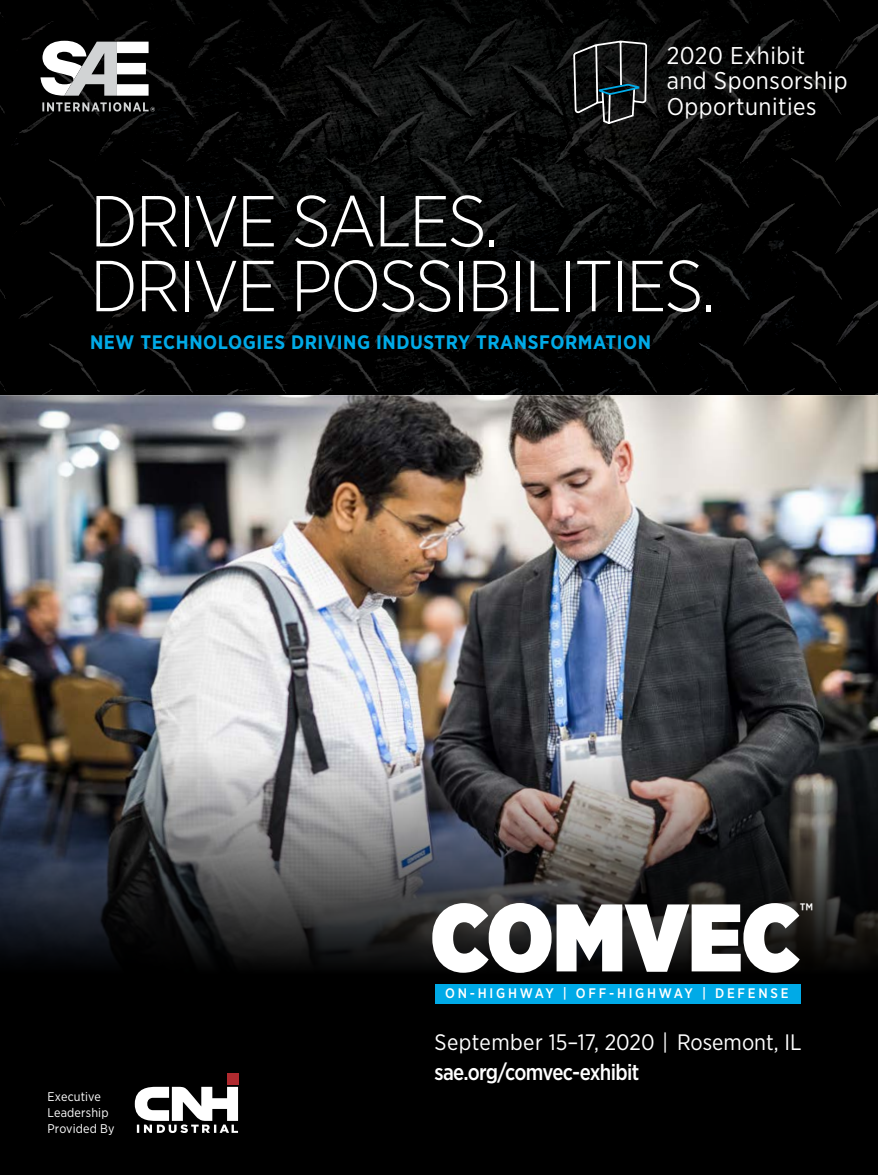
<style>
.page{position:relative;width:878px;height:1175px;background:#fff}
.page>*{position:absolute;margin:0;border:0;box-sizing:border-box;transform-origin:0 0}
.t1{font:900 95.7px "Gotham Narrow";color:#fff}
.t2{font:300 72px/64.8px "Gotham Narrow";letter-spacing:-.03em;color:#fff}
.t3{font:24.15px/25.7px "Gotham Narrow";letter-spacing:.02em;color:#fff}
.t4{font:22.35px "Gotham Narrow";color:#fff}
.t5{font:500 22.35px "Gotham Narrow";letter-spacing:-.03em;color:#fff;scale:.95 1}
.t6{font:500 22.35px "Gotham Narrow";letter-spacing:-.03em;color:#fff}
.t7{font:700 19.5px "Gotham Narrow";letter-spacing:.03em;color:#00aae7}
.t8{font:500 13.8px "Gotham Narrow";letter-spacing:.2em;color:#fff}
.t9{font:12.6px/15.9px "Gotham Narrow";letter-spacing:.01em;color:#fff}
</style>
<div class="page">
<div style="left:0;top:621px;width:878px;height:553px;background:#000"></div>
<div style="left:227px;top:1073px;width:11px;height:11px;background:#b02a2f"></div>
<svg style="left:135px;top:1086px;width:103px;height:47px"></svg>
<img style="left:0;top:0;width:878px;height:395px">
<svg style="left:41px;top:41px;width:114px;height:71px"></svg>
<img style="left:0;top:395px;width:878px;height:609px">
<div style="left:435px;top:983px;width:365px;height:20px;background:#00aae7"></div>
<svg style="left:572px;top:40px;width:76px;height:85px"></svg>
<p class="t3" style="left:666px;top:42px;width:182px">2020 Exhibit and Sponsorship<br>Opportunities</p>
<h2 class="t2" style="left:90px;top:187px;width:627px">DRIVE SALES.<br>DRIVE POSSIBILITIES.</h2>
<p class="t7" style="left:90px;top:330px;width:562px">NEW TECHNOLOGIES DRIVING INDUSTRY TRANSFORMATION</p>
<p class="t9" style="left:48px;top:1088px;width:69px">Executive<br>Leadership<br>Provided By</p>
<h1 class="t1" style="left:430px;top:872px;width:371px">COMVEC</h1>
<p class="t8" style="left:445px;top:984px;width:344px">ON-HIGHWAY | OFF-HIGHWAY | DEFENSE</p>
<p class="t6" style="left:799px;top:897px;width:15px">™</p>
<h1 class="t1" style="left:430px;top:999px;width:371px">COMVEC</h1>
<p class="t4" style="left:434px;top:1028px;width:368px">September 15–17, 2020 | Rosemont, IL</p>
<p class="t5" style="left:434px;top:1057px;width:217px">sae.org/comvec-exhibit</p>
</div>
